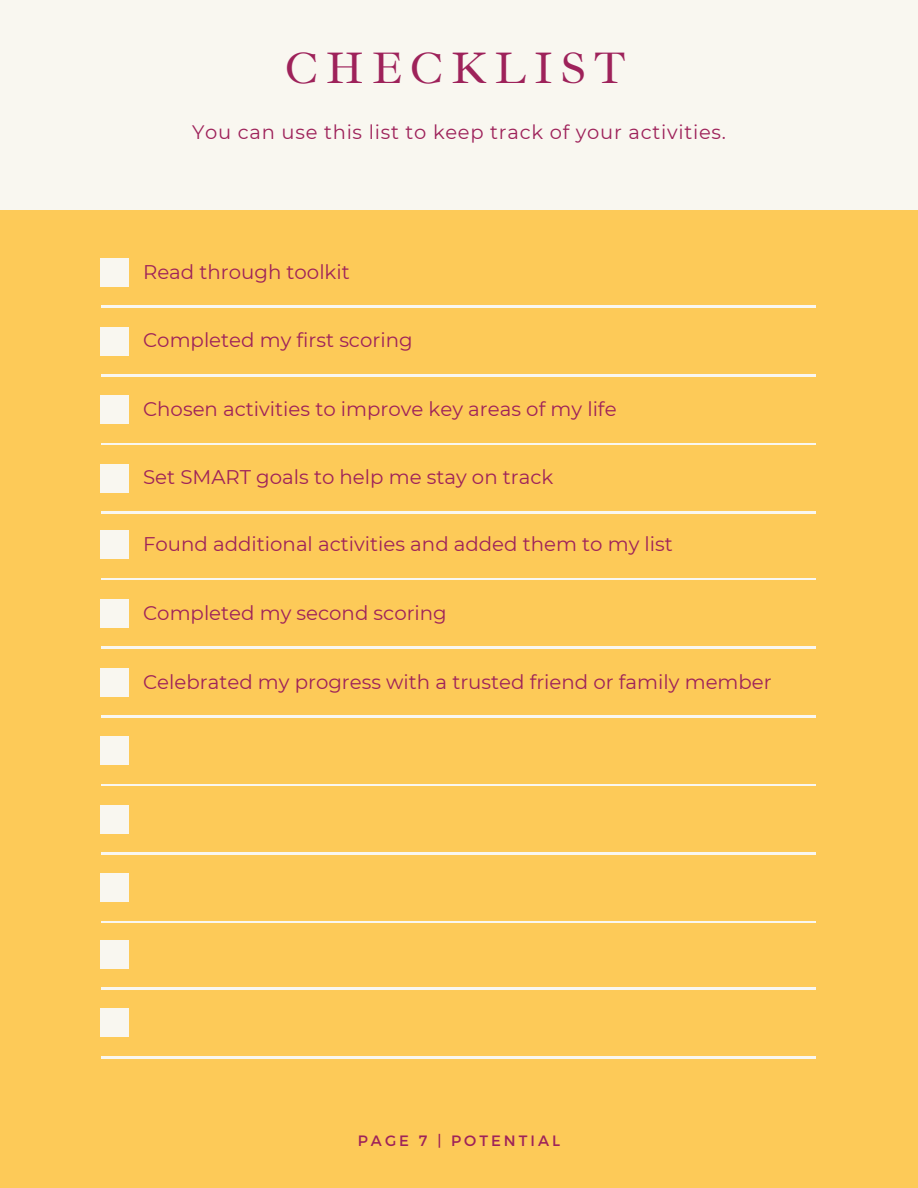
<style>
.page{position:relative;width:918px;height:1188px;background:#fdca58}
.page>*{position:absolute;margin:0;border:0;box-sizing:border-box;transform-origin:0 0}
.t1{font:45.15px "Ibarra Real Nova";letter-spacing:.17em;color:#9e225a}
.t2{font:19.8px "Montserrat";color:#9e225a}
.t3{font:19.5px "Montserrat";letter-spacing:.04em;color:#9e225a}
.t4{font:15px "Montserrat";letter-spacing:.2em;color:#9e225a}
</style>
<div class="page">
<hr style="left:101px;top:306px;width:715px;height:2px;background:#f9f7f0">
<div style="left:101px;top:258px;width:28px;height:29px;background:#f9f7f0"></div>
<hr style="left:101px;top:374px;width:715px;height:2px;background:#f9f7f0">
<div style="left:101px;top:327px;width:28px;height:28px;background:#f9f7f0"></div>
<hr style="left:101px;top:443px;width:715px;height:2px;background:#f9f7f0">
<div style="left:101px;top:395px;width:28px;height:29px;background:#f9f7f0"></div>
<hr style="left:101px;top:512px;width:715px;height:1px;background:#f9f7f0">
<div style="left:101px;top:464px;width:28px;height:28px;background:#f9f7f0"></div>
<hr style="left:101px;top:578px;width:715px;height:2px;background:#f9f7f0">
<div style="left:101px;top:531px;width:28px;height:28px;background:#f9f7f0"></div>
<hr style="left:101px;top:647px;width:715px;height:1px;background:#f9f7f0">
<div style="left:101px;top:599px;width:28px;height:28px;background:#f9f7f0"></div>
<hr style="left:101px;top:716px;width:715px;height:1px;background:#f9f7f0">
<div style="left:101px;top:668px;width:28px;height:28px;background:#f9f7f0"></div>
<hr style="left:101px;top:784px;width:715px;height:2px;background:#f9f7f0">
<div style="left:101px;top:736px;width:28px;height:29px;background:#f9f7f0"></div>
<hr style="left:101px;top:853px;width:715px;height:1px;background:#f9f7f0">
<div style="left:101px;top:805px;width:28px;height:29px;background:#f9f7f0"></div>
<hr style="left:101px;top:921px;width:715px;height:2px;background:#f9f7f0">
<div style="left:101px;top:874px;width:28px;height:28px;background:#f9f7f0"></div>
<hr style="left:101px;top:988px;width:715px;height:2px;background:#f9f7f0">
<div style="left:101px;top:940px;width:28px;height:29px;background:#f9f7f0"></div>
<hr style="left:101px;top:1056px;width:715px;height:2px;background:#f9f7f0">
<div style="left:101px;top:1009px;width:28px;height:28px;background:#f9f7f0"></div>
<div style="left:0;top:0;width:918px;height:210px;background:#f9f7f0"></div>
<h2 class="t1" style="left:285px;top:40px;width:342px">CHECKLIST</h2>
<p class="t3" style="left:192px;top:120px;width:535px">You can use this list to keep track of your activities.</p>
<h1 class="t2" style="left:143px;top:260px;width:208px">Read through toolkit</h1>
<h2 class="t2" style="left:143px;top:328px;width:271px">Completed my first scoring</h2>
<h2 class="t2" style="left:143px;top:397px;width:475px">Chosen activities to improve key areas of my life</h2>
<h2 class="t2" style="left:143px;top:465px;width:412px">Set SMART goals to help me stay on track</h2>
<h2 class="t2" style="left:143px;top:532px;width:531px">Found additional activities and added them to my list</h2>
<h2 class="t2" style="left:143px;top:600px;width:305px">Completed my second scoring</h2>
<h2 class="t2" style="left:143px;top:669px;width:630px">Celebrated my progress with a trusted friend or family member</h2>
<h2 class="t4" style="left:358px;top:1131px;width:204px">PAGE 7 | POTENTIAL</h2>
</div>
